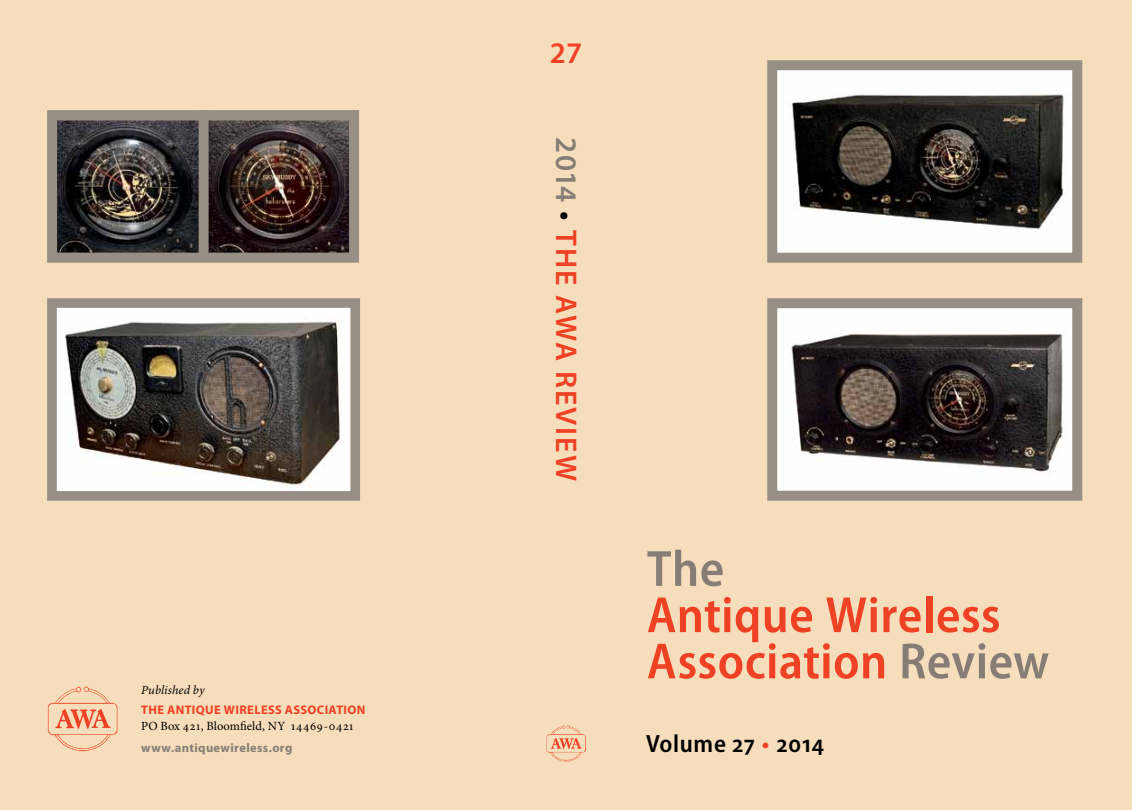
<style>
.page{position:relative;width:1132px;height:810px;background:#f6ddbb}
.page>*{position:absolute;margin:0;border:0;box-sizing:border-box;transform-origin:0 0}
.t1{font:600 semi-condensed 51.25px "Myriad Pro";letter-spacing:.01em;color:#ef4123}
.t2{font:600 semi-condensed 51.25px "Myriad Pro";color:#857d76}
.t3{font:600 30px "Myriad Pro";letter-spacing:.06em;color:#ef4123}
.t4{font:600 semi-condensed 25px "Myriad Pro";letter-spacing:.03em;color:#000}
.t5{font:12.5px "Minion Pro";letter-spacing:.025em;color:#000}
.t6{font:700 12.5px "Myriad Pro";letter-spacing:.03em;color:#ef4123}
.t7{font:700 12.5px "Myriad Pro";letter-spacing:.03em;color:#857d76}
.t8{font:italic 12.5px "Minion Pro";letter-spacing:.005em;color:#000}
.s1{color:#857d76}
.s2{color:#000}
.s3{color:#ef4123}
</style>
<div class="page">
<img style="left:47px;top:686px;width:71px;height:66px">
<img style="left:546px;top:725px;width:40px;height:37px">
<img style="left:778px;top:71px;width:293px;height:181px">
<div style="left:767px;top:60px;width:315px;height:203px;border:10px solid #978e86"></div>
<img style="left:778px;top:309px;width:293px;height:181px">
<div style="left:767px;top:298px;width:315px;height:203px;border:10px solid #978e86"></div>
<img style="left:58px;top:121px;width:290px;height:131px">
<div style="left:47px;top:110px;width:312px;height:153px;border:10px solid #978e86"></div>
<img style="left:58px;top:309px;width:291px;height:181px">
<div style="left:47px;top:298px;width:313px;height:203px;border:10px solid #978e86"></div>
<div style="left:199px;top:110px;width:10px;height:146px;background:#978e86"></div>
<p class="t3" style="left:550px;top:34px;width:34px">27</p>
<p class="t8" style="left:141px;top:681px;width:65px">Published by</p>
<p class="t3" style="left:585px;top:137px;width:344px;rotate:90deg"><span class="s1">2014</span> <span class="s2">•</span> The AWA Review</p>
<p class="t2" style="left:647px;top:537px;width:79px">The</p>
<p class="t1" style="left:647px;top:583px;width:355px">Antique Wireless</p>
<p class="t1" style="left:647px;top:629px;width:404px">Association <span class="s1">Review</span></p>
<p class="t6" style="left:141px;top:701px;width:226px">THE ANTIQUE WIRELESS ASSOCIATION</p>
<p class="t5" style="left:141px;top:717px;width:214px">PO Box 421, Bloomfield, NY 14469-0421</p>
<p class="t7" style="left:141px;top:739px;width:153px">www.antiquewireless.org</p>
<p class="t4" style="left:646px;top:728px;width:179px">Volume 27 <span class="s3">•</span> 2014</p>
</div>
